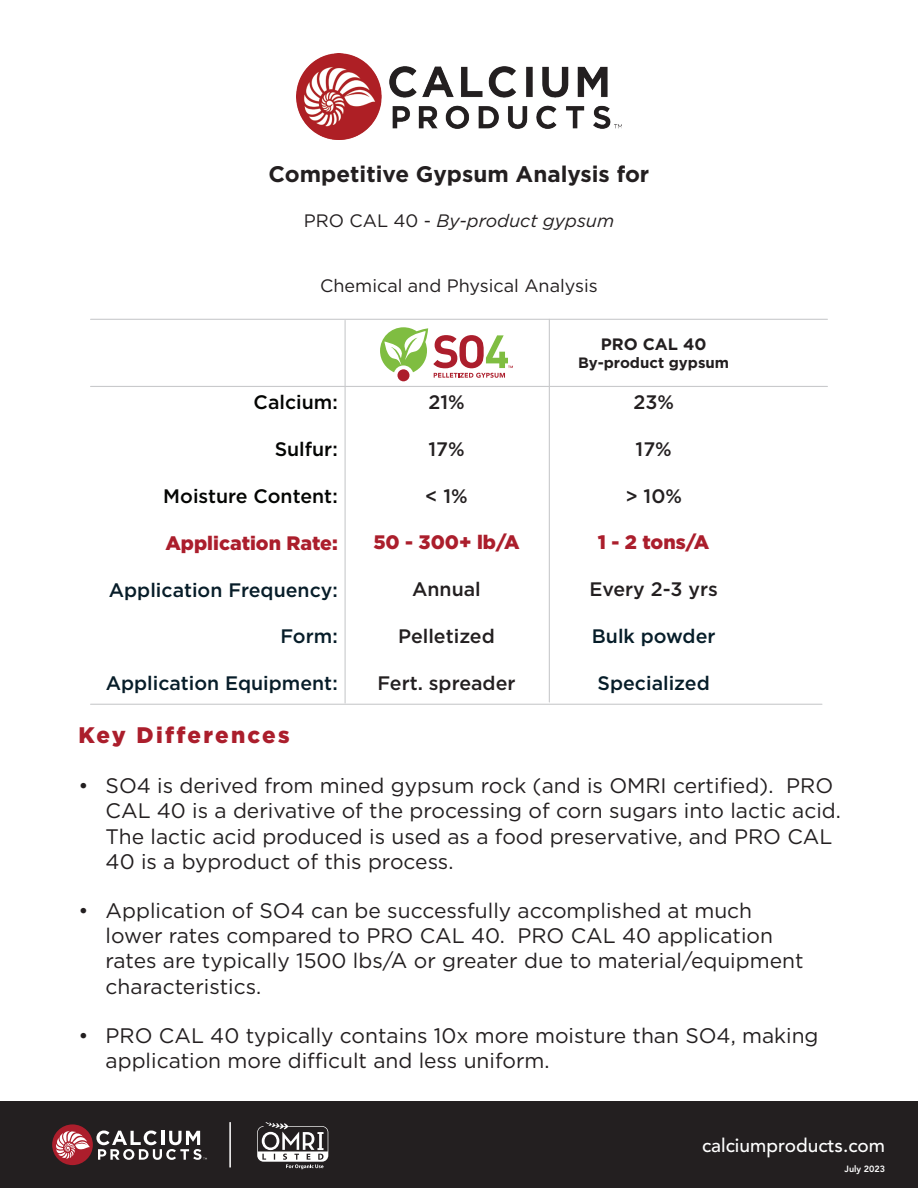
<style>
.page{position:relative;width:918px;height:1188px;background:#fff}
.page>*{position:absolute;margin:0;border:0;box-sizing:border-box;transform-origin:0 0}
.t1{font:700 22.5px "Gotham";color:#231f20}
.t2{font:900 22.5px "Gotham";letter-spacing:.1em;color:#ab1e2c}
.t3{font:21px/25.2px "Gotham";color:#231f20}
.t4{font:500 19.5px "Gotham";color:#231f20}
.t5{font:500 19.5px "Gotham";color:#071d29}
.t6{font:900 19.5px "Gotham";color:#ab1e2c}
.t7{font:500 19.5px "Gotham";color:#040503}
.t8{font:500 19.5px "Gotham";color:#061d29}
.t9{font:500 19.05px "Avenir LT Std";color:#fff}
.t10{font:18px "Gotham";color:#231f20}
.t11{font:italic 18px "Gotham";color:#231f20}
.t12{font:700 16.5px "Gotham";color:#231f20}
.t13{font:700 15px "Gotham";color:#231f20}
.t14{font:800 9px "Avenir LT Std";color:#fff}
.s1{font-style:normal}
</style>
<div class="page">
<img style="left:296px;top:54px;width:326px;height:86px">
<hr style="left:549px;top:319px;width:1px;height:383px;background:#c9cacc">
<hr style="left:91px;top:386px;width:736px;height:1px;background:#c9cacc">
<hr style="left:91px;top:704px;width:731px;height:1px;background:#c9cacc">
<hr style="left:91px;top:319px;width:736px;height:1px;background:#c9cacc">
<hr style="left:345px;top:320px;width:1px;height:383px;background:#c9cacc">
<div style="left:397px;top:369px;width:12px;height:12px;background:#ac1e2c;border-radius:50%"></div>
<svg style="left:380px;top:327px;width:133px;height:51px"></svg>
<div style="left:0;top:1101px;width:918px;height:87px;background:#231f20"></div>
<div style="left:52px;top:1124px;width:41px;height:41px;background:#ac1e2c;border-radius:50%"></div>
<svg style="left:55px;top:1129px;width:35px;height:30px"></svg>
<svg style="left:96px;top:1131px;width:111px;height:29px"></svg>
<svg style="left:257px;top:1122px;width:71px;height:47px"></svg>
<hr style="left:229px;top:1122px;width:2px;height:45px;background:#fff">
<p class="t1" style="left:269px;top:159px;width:382px">Competitive Gypsum Analysis for</p>
<p class="t11" style="left:304px;top:209px;width:312px"><span class="s1">PRO CAL 40 -</span> By-product gypsum</p>
<p class="t10" style="left:320px;top:274px;width:279px">Chemical and Physical Analysis</p>
<p class="t7" style="left:254px;top:390px;width:86px">Calcium:</p>
<p class="t7" style="left:275px;top:437px;width:65px">Sulfur:</p>
<p class="t7" style="left:163px;top:483px;width:176px">Moisture Content:</p>
<p class="t6" style="left:165px;top:529px;width:174px">Application Rate:</p>
<p class="t5" style="left:109px;top:577px;width:230px">Application Frequency:</p>
<p class="t5" style="left:280px;top:624px;width:59px">Form:</p>
<p class="t5" style="left:106px;top:671px;width:234px">Application Equipment:</p>
<p class="t4" style="left:428px;top:389px;width:38px">21%</p>
<p class="t4" style="left:428px;top:436px;width:38px">17%</p>
<p class="t4" style="left:425px;top:483px;width:44px">&lt; 1%</p>
<p class="t6" style="left:373px;top:529px;width:148px">50 - 300+ lb/A</p>
<p class="t4" style="left:412px;top:577px;width:70px">Annual</p>
<p class="t4" style="left:398px;top:623px;width:98px">Pelletized</p>
<p class="t4" style="left:377px;top:670px;width:140px">Fert. spreader</p>
<p class="t12" style="left:601px;top:333px;width:107px">PRO CAL 40</p>
<p class="t13" style="left:578px;top:353px;width:152px">By-product gypsum</p>
<p class="t4" style="left:633px;top:389px;width:42px">23%</p>
<p class="t4" style="left:636px;top:436px;width:38px">17%</p>
<p class="t4" style="left:625px;top:483px;width:58px">&gt; 10%</p>
<p class="t6" style="left:598px;top:529px;width:113px">1 - 2 tons/A</p>
<p class="t4" style="left:590px;top:577px;width:130px">Every 2-3 yrs</p>
<p class="t8" style="left:592px;top:623px;width:125px">Bulk powder</p>
<p class="t8" style="left:598px;top:670px;width:114px">Specialized</p>
<p class="t2" style="left:79px;top:719px;width:213px">Key Differences</p>
<p class="t3" style="left:106px;top:773px;width:737px;text-indent:-27px">• SO4 is derived from mined gypsum rock (and is OMRI certified). PRO CAL 40 is a derivative of the processing of corn sugars into lactic acid.<br>The lactic acid produced is used as a food preservative, and PRO CAL 40 is a byproduct of this process.</p>
<p class="t3" style="left:106px;top:898px;width:699px;text-indent:-27px">• Application of SO4 can be successfully accomplished at much lower rates compared to PRO CAL 40. PRO CAL 40 application rates are typically 1500 lbs/A or greater due to material/equipment characteristics.</p>
<p class="t3" style="left:106px;top:1022px;width:715px;text-indent:-27px">• PRO CAL 40 typically contains 10x more moisture than SO4, making application more difficult and less uniform.</p>
<p class="t9" style="left:702px;top:1135px;width:185px">calciumproducts.com</p>
<p class="t14" style="left:845px;top:1164px;width:42px">July 2023</p>
</div>
